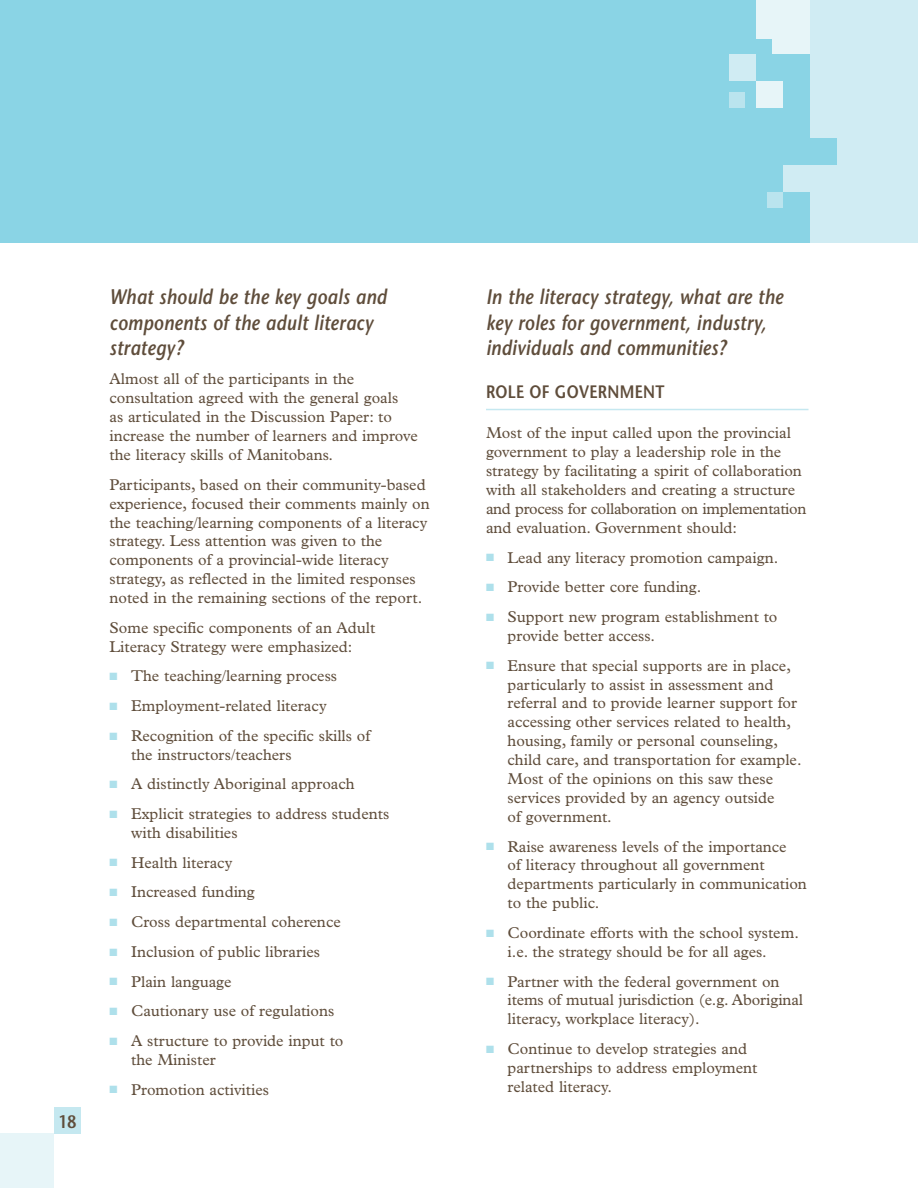
<style>
.page{position:relative;width:918px;height:1188px;background:#fff}
.page>*{position:absolute;margin:0;border:0;box-sizing:border-box;transform-origin:0 0}
.t1{font:italic 600 21px/25.2px "Stone Sans";letter-spacing:.015em;color:#5f4d3b;scale:.85 1}
.t2{font:600 18px "Stone Sans";letter-spacing:.015em;color:#5f4d3b;scale:.85 1}
.t3{font:15.75px/18.9px "Plantin";color:#5f4d3b}
.s1{color:#aee0eb}
</style>
<div class="page">
<hr style="left:486px;top:409px;width:322px;height:1px;background:#c5e8f0">
<div style="left:0;top:0;width:918px;height:243px;background:#8ad4e5"></div>
<div style="left:0;top:1134px;width:54px;height:54px;background:#e7f5f8"></div>
<div style="left:54px;top:1107px;width:27px;height:27px;background:#c5e8f0"></div>
<div style="left:810px;top:0;width:108px;height:243px;background:#d0ecf3"></div>
<div style="left:773px;top:138px;width:64px;height:27px;background:#8ad4e5"></div>
<div style="left:756px;top:0;width:54px;height:54px;background:#e7f5f8"></div>
<div style="left:756px;top:39px;width:15px;height:19px;background:#8ad4e5"></div>
<div style="left:756px;top:81px;width:27px;height:27px;background:#e7f5f8"></div>
<div style="left:729px;top:93px;width:15px;height:15px;background:#bae4ee"></div>
<div style="left:768px;top:192px;width:15px;height:15px;background:#bae4ee"></div>
<div style="left:783px;top:165px;width:68px;height:27px;background:#d0ecf3"></div>
<div style="left:729px;top:54px;width:27px;height:27px;background:#d0ecf3"></div>
<p class="t2" style="left:59px;top:1110px;width:22px">18</p>
<h1 class="t1" style="left:110px;top:284px;width:328px">What should be the key goals and components of the adult literacy strategy?</h1>
<p class="t3" style="left:110px;top:370px;width:310px">Almost all of the participants in the consultation agreed with the general goals<br>as articulated in the Discussion Paper: to increase the number of learners and improve the literacy skills of Manitobans.</p>
<p class="t3" style="left:110px;top:475px;width:322px">Participants, based on their community-based experience, focused their comments mainly on the teaching/learning components of a literacy strategy. Less attention was given to the components of a provincial-wide literacy strategy, as reflected in the limited responses noted in the remaining sections of the report.</p>
<p class="t3" style="left:110px;top:618px;width:267px">Some specific components of an Adult<br>Literacy Strategy were emphasized:</p>
<p class="t3" style="left:110px;top:667px;width:229px"><span class="s1">■</span> The teaching/learning process</p>
<p class="t3" style="left:110px;top:696px;width:219px"><span class="s1">■</span> Employment-related literacy</p>
<p class="t3" style="left:131px;top:726px;width:241px;text-indent:-22px"><span class="s1">■</span> Recognition of the specific skills of the instructors/teachers</p>
<p class="t3" style="left:110px;top:775px;width:247px"><span class="s1">■</span> A distinctly Aboriginal approach</p>
<p class="t3" style="left:131px;top:804px;width:260px;text-indent:-22px"><span class="s1">■</span> Explicit strategies to address students with disabilities</p>
<p class="t3" style="left:110px;top:853px;width:124px"><span class="s1">■</span> Health literacy</p>
<p class="t3" style="left:110px;top:883px;width:147px"><span class="s1">■</span> Increased funding</p>
<p class="t3" style="left:110px;top:912px;width:233px"><span class="s1">■</span> Cross departmental coherence</p>
<p class="t3" style="left:110px;top:942px;width:212px"><span class="s1">■</span> Inclusion of public libraries</p>
<p class="t3" style="left:110px;top:972px;width:124px"><span class="s1">■</span> Plain language</p>
<p class="t3" style="left:110px;top:1001px;width:226px"><span class="s1">■</span> Cautionary use of regulations</p>
<p class="t3" style="left:131px;top:1031px;width:214px;text-indent:-22px"><span class="s1">■</span> A structure to provide input to the Minister</p>
<p class="t3" style="left:110px;top:1080px;width:161px"><span class="s1">■</span> Promotion activities</p>
<h1 class="t1" style="left:486px;top:284px;width:351px">In the literacy strategy, what are the key roles for government, industry, individuals and communities?</h1>
<p class="t2" style="left:486px;top:381px;width:147px">ROLE OF GOVERNM</p>
<p class="t2" style="left:635px;top:381px;width:23px">ENT</p>
<p class="t3" style="left:486px;top:424px;width:322px">Most of the input called upon the provincial government to play a leadership role in the strategy by facilitating a spirit of collaboration with all stakeholders and creating a structure and process for collaboration on implementation and evaluation. Government should:</p>
<p class="t3" style="left:486px;top:548px;width:294px"><span class="s1">■</span> Lead any literacy promotion campaign.</p>
<p class="t3" style="left:486px;top:577px;width:217px"><span class="s1">■</span> Provide better core funding.</p>
<p class="t3" style="left:508px;top:607px;width:271px;text-indent:-22px"><span class="s1">■</span> Support new program establishment to provide better access.</p>
<p class="t3" style="left:508px;top:656px;width:296px;text-indent:-22px"><span class="s1">■</span> Ensure that special supports are in place, particularly to assist in assessment and referral and to provide learner support for accessing other services related to health, housing, family or personal counseling, child care, and transportation for example.<br>Most of the opinions on this saw these services provided by an agency outside<br>of government.</p>
<p class="t3" style="left:508px;top:837px;width:301px;text-indent:-22px"><span class="s1">■</span> Raise awareness levels of the importance<br>of literacy throughout all government departments particularly in communication to the public.</p>
<p class="t3" style="left:508px;top:923px;width:293px;text-indent:-22px"><span class="s1">■</span> Coordinate efforts with the school system. i.e. the strategy should be for all ages.</p>
<p class="t3" style="left:508px;top:972px;width:297px;text-indent:-22px"><span class="s1">■</span> Partner with the federal government on items of mutual jurisdiction (e.g. Aboriginal literacy, workplace literacy).</p>
<p class="t3" style="left:508px;top:1039px;width:251px;text-indent:-22px"><span class="s1">■</span> Continue to develop strategies and partnerships to address employment related literacy.</p>
</div>
